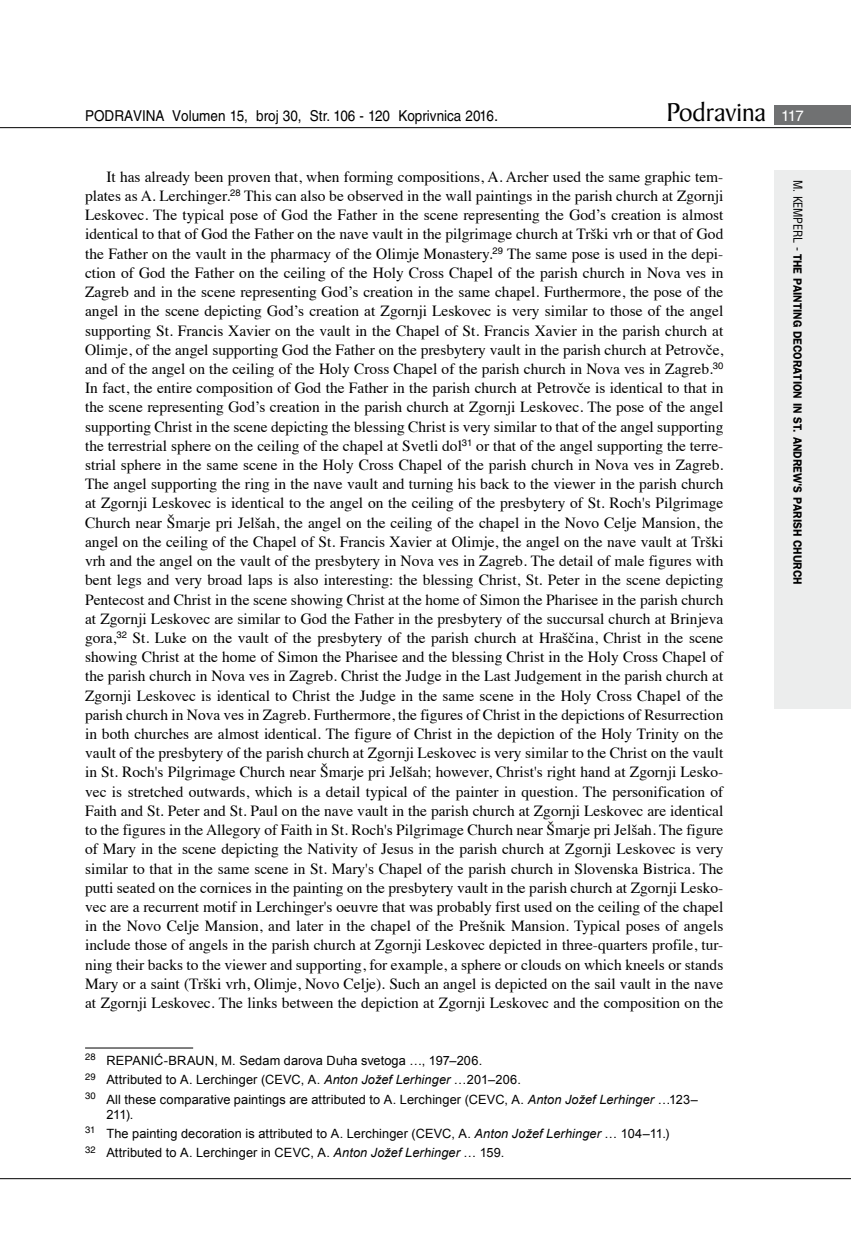
<style>
.page{position:relative;width:851px;height:1234px;background:#fff}
.page>*{position:absolute;margin:0;border:0;box-sizing:border-box;transform-origin:0 0}
.t1{font:27.6px "Baker Signet BT";color:#000}
.t2{font:15.45px/19.2px "Times";color:#000;text-align:justify}
.t3{font:15px "Helvetica LT Skin 29";color:#000;scale:.9 1}
.t4{font:12.75px/19.2px "Arial";letter-spacing:.01em;color:#000}
.t5{font:600 12px "ITC Franklin Gothic Skin 29";letter-spacing:-.005em;color:#000;scale:.95 1}
.s1{font-family:"Helvetica LT Skin 29";font-size:15px;color:#fff}
.s2{font-style:italic}
.s3{font-family:"Helvetica LT Skin 29";font-weight:400;font-stretch:condensed}
</style>
<div class="page">
<div style="left:774px;top:170px;width:76px;height:538px;background:#eceded"></div>
<div style="left:774px;top:105px;width:76px;height:19px;background:#707172"></div>
<hr style="left:0;top:127px;width:850px;height:1px;background:#000">
<hr style="left:0;top:1177px;width:850px;height:1px;background:#000">
<hr style="left:85px;top:1047px;width:108px;height:1px;background:#000">
<p class="t3" style="left:85px;top:107px;width:460px">PODRAVINA Volumen 15, broj 30, Str. 106 - 120 Koprivnica 2016.</p>
<h1 class="t1" style="left:666px;top:95px;width:139px">Podravina <span class="s1">117</span></h1>
<p class="t2" style="left:85px;top:166px;width:639px;text-indent:21px">It has already been proven that, when forming compositions, A. Archer used the same graphic tem&shy;plates as A. Lerchinger.<sup>28</sup> This can also be observed in the wall paintings in the parish church at Zgornji Leskovec. The typical pose of God the Father in the scene representing the God’s creation is almost identical to that of God the Father on the nave vault in the pilgrimage church at Trški vrh or that of God the Father on the vault in the pharmacy of the Olimje Monastery.<sup>29</sup> The same pose is used in the depi&shy;ction of God the Father on the ceiling of the Holy Cross Chapel of the parish church in Nova ves in Zagreb and in the scene representing God’s creation in the same chapel. Furthermore, the pose of the angel in the scene depicting God’s creation at Zgornji Leskovec is very similar to those of the angel supporting St. Francis Xavier on the vault in the Chapel of St. Francis Xavier in the parish church at Olimje, of the angel supporting God the Father on the presbytery vault in the parish church at Petrovče, and of the angel on the ceiling of the Holy Cross Chapel of the parish church in Nova ves in Zagreb.<sup>30<br></sup>In fact, the entire composition of God the Father in the parish church at Petrovče is identical to that in the scene representing God’s creation in the parish church at Zgornji Leskovec. The pose of the angel supporting Christ in the scene depicting the blessing Christ is very similar to that of the angel supporting the terrestrial sphere on the ceiling of the chapel at Svetli dol<sup>31</sup> or that of the angel supporting the terre&shy;strial sphere in the same scene in the Holy Cross Chapel of the parish church in Nova ves in Zagreb.<br>The angel supporting the ring in the nave vault and turning his back to the viewer in the parish church at Zgornji Leskovec is identical to the angel on the ceiling of the presbytery of St. Roch's Pilgrimage Church near Šmarje pri Jelšah, the angel on the ceiling of the chapel in the Novo Celje Mansion, the angel on the ceiling of the Chapel of St. Francis Xavier at Olimje, the angel on the nave vault at Trški vrh and the angel on the vault of the presbytery in Nova ves in Zagreb. The detail of male figures with bent legs and very broad laps is also interesting: the blessing Christ, St. Peter in the scene depicting Pentecost and Christ in the scene showing Christ at the home of Simon the Pharisee in the parish church at Zgornji Leskovec are similar to God the Father in the presbytery of the succursal church at Brinjeva gora,<sup>32</sup> St. Luke on the vault of the presbytery of the parish church at Hraščina, Christ in the scene showing Christ at the home of Simon the Pharisee and the blessing Christ in the Holy Cross Chapel of the parish church in Nova ves in Zagreb. Christ the Judge in the Last Judgement in the parish church at Zgornji Leskovec is identical to Christ the Judge in the same scene in the Holy Cross Chapel of the parish church in Nova ves in Zagreb. Furthermore, the figures of Christ in the depictions of Resurrection in both churches are almost identical. The figure of Christ in the depiction of the Holy Trinity on the vault of the presbytery of the parish church at Zgornji Leskovec is very similar to the Christ on the vault in St. Roch's Pilgrimage Church near Šmarje pri Jelšah; however, Christ's right hand at Zgornji Lesko&shy;vec is stretched outwards, which is a detail typical of the painter in question. The personification of Faith and St. Peter and St. Paul on the nave vault in the parish church at Zgornji Leskovec are identical to the figures in the Allegory of Faith in St. Roch's Pilgrimage Church near Šmarje pri Jelšah. The figure of Mary in the scene depicting the Nativity of Jesus in the parish church at Zgornji Leskovec is very similar to that in the same scene in St. Mary's Chapel of the parish church in Slovenska Bistrica. The putti seated on the cornices in the painting on the presbytery vault in the parish church at Zgornji Lesko&shy;vec are a recurrent motif in Lerchinger's oeuvre that was probably first used on the ceiling of the chapel in the Novo Celje Mansion, and later in the chapel of the Prešnik Mansion. Typical poses of angels include those of angels in the parish church at Zgornji Leskovec depicted in three-quarters profile, tur&shy;ning their backs to the viewer and supporting, for example, a sphere or clouds on which kneels or stands Mary or a saint (Trški vrh, Olimje, Novo Celje). Such an angel is depicted on the sail vault in the nave at Zgornji Leskovec. The links between the depiction at Zgornji Leskovec and the composition on the</p>
<p class="t4" style="left:85px;top:1050px;width:614px"><sup>28</sup> REPANIĆ-BRAUN, M. Sedam darova Duha svetoga …, 197–206.<br><sup>29</sup> Attributed to A. Lerchinger (CEVC, A. <span class="s2">Anton Jožef Lerhinger</span> …201–206.<br><sup>30</sup> All these comparative paintings are attributed to A. Lerchinger (CEVC, A. <span class="s2">Anton Jožef Lerhinger</span> …123–</p>
<p class="t4" style="left:85px;top:1104px;width:586px;text-indent:21px">211).<br><sup>31</sup> The painting decoration is attributed to A. Lerchinger (CEVC, A. <span class="s2">Anton Jožef Lerhinger</span> … 104–11.)<br><sup>32</sup> Attributed to A. Lerchinger in CEVC, A. <span class="s2">Anton Jožef Lerhinger</span> … 159.</p>
<p class="t5" style="left:804px;top:180px;width:427px;rotate:90deg"><span class="s3">M. KEMPERL -</span> THE PAINTING DECORATION IN ST. ANDREW'S PARISH CHURCH</p>
</div>
